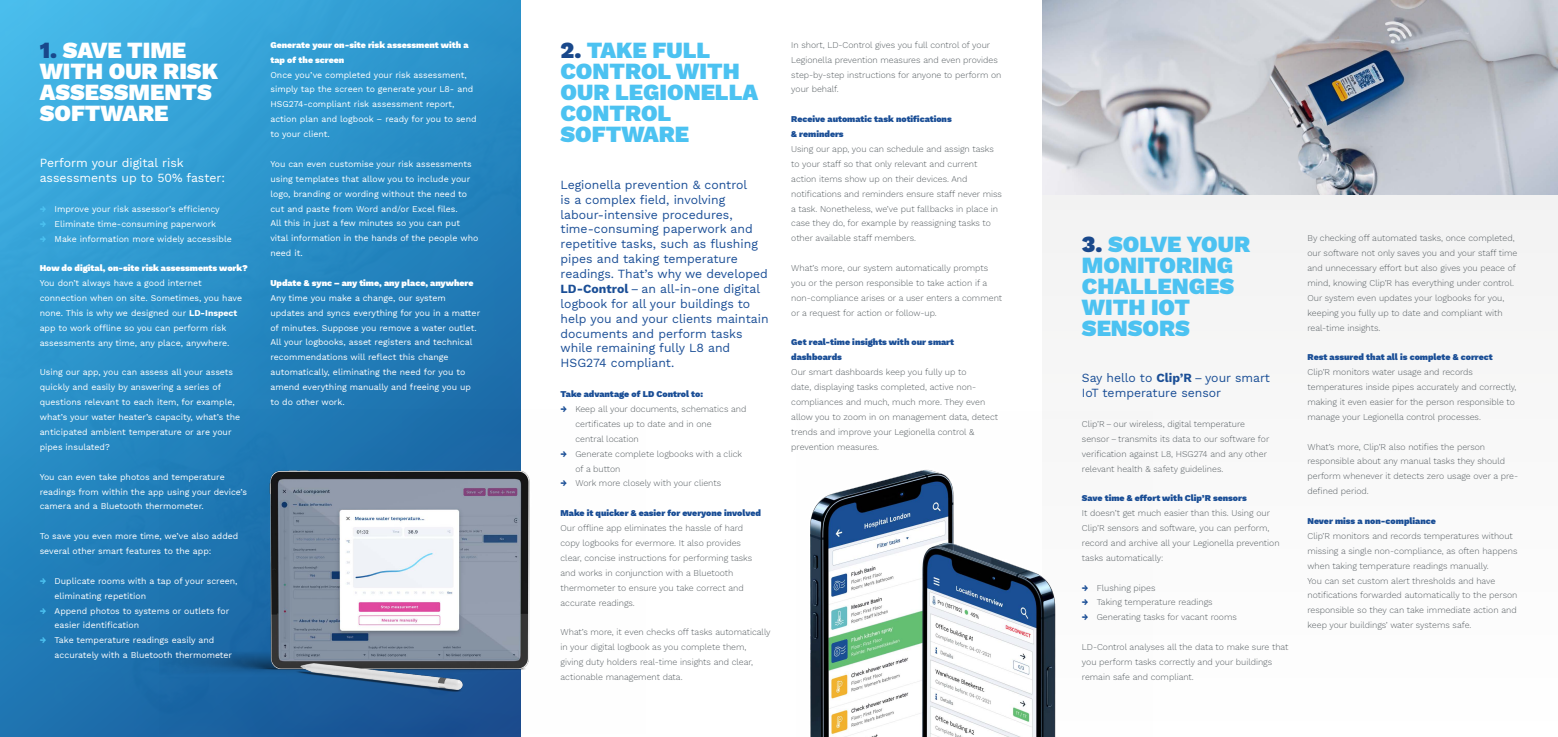
<style>
.page{position:relative;width:1558px;height:737px;background:#fff}
.page>*{position:absolute;margin:0;border:0;box-sizing:border-box;transform-origin:0 0}
.t1{font:900 22.75px/21px "Work Sans";color:#4cc2f1}
.t2{font:900 22.75px/21px "Work Sans";color:#fff}
.t3{font:12.25px/14.9px "Work Sans";color:#1a4e96}
.t4{font:12.25px/14.9px "Work Sans";color:#fff}
.t5{font:300 8.75px/14.9px "Work Sans";color:#575e62}
.t6{font:8.75px/14.9px "Work Sans";color:#fff}
.t7{font:900 8.75px/14.9px "Work Sans";color:#1a4e96}
.t8{font:900 8.75px/14.9px "Work Sans";color:#fff}
.s1{color:#19488b}
.s2{font-weight:700;color:#4cc2f1}
.s3{font-weight:700}
.s4{font-weight:700;color:#1a4e96}
</style>
<div class="page">
<img style="left:0;top:0;width:521px;height:737px">
<div style="left:1042px;top:194px;width:516px;height:543px;background:#f8f8f8"></div>
<img style="left:1042px;top:0;width:516px;height:194px">
<img style="left:810px;top:469px;width:246px;height:268px">
<img style="left:160px;top:409px;width:370px;height:324px">
<h1 class="t2" style="left:40px;top:39px;width:180px"><span class="s1">1.</span> SAVE TIME<br>WITH OUR RISK<br>ASSESSMENTS<br>SOFTWARE</h1>
<h2 class="t4" style="left:40px;top:155px;width:187px">Perform your digital risk assessments up to 50% faster:</h2>
<p class="t6" style="left:40px;top:201px;width:182px"><span class="s2">→</span> Improve your risk assessor’s efficiency</p>
<p class="t6" style="left:40px;top:216px;width:178px"><span class="s2">→</span> Eliminate time-consuming paperwork</p>
<p class="t6" style="left:40px;top:231px;width:194px"><span class="s2">→</span> Make information more widely accessible</p>
<p class="t8" style="left:40px;top:260px;width:210px">How do digital, on-site risk assessments work?</p>
<p class="t6" style="left:40px;top:275px;width:204px">You don’t always have a good internet connection when on site. Sometimes, you have none. This is why we designed our <span class="s3">LD-Inspect </span>app to work offline so you can perform risk assessments any time, any place, anywhere.</p>
<p class="t6" style="left:40px;top:365px;width:202px">Using our app, you can assess all your assets quickly and easily by answering a series of questions relevant to each item, for example, what’s your water heater’s capacity, what’s the anticipated ambient temperature or are your pipes insulated?</p>
<p class="t6" style="left:40px;top:469px;width:209px">You can even take photos and temperature readings from within the app using your device’s camera and a Bluetooth thermometer.</p>
<p class="t6" style="left:40px;top:528px;width:200px">To save you even more time, we’ve also added several other smart features to the app:</p>
<p class="t6" style="left:55px;top:573px;width:184px;text-indent:-15px"><span class="s2">→</span> Duplicate rooms with a tap of your screen, eliminating repetition</p>
<p class="t6" style="left:55px;top:603px;width:176px;text-indent:-15px"><span class="s2">→</span> Append photos to systems or outlets for easier identification</p>
<p class="t6" style="left:55px;top:632px;width:179px;text-indent:-15px"><span class="s2">→</span> Take temperature readings easily and accurately with a Bluetooth thermometer</p>
<p class="t8" style="left:270px;top:37px;width:200px">Generate your on-site risk assessment with a tap of the screen</p>
<p class="t6" style="left:270px;top:67px;width:208px">Once you’ve completed your risk assessment, simply tap the screen to generate your L8- and HSG274-compliant risk assessment report, action plan and logbook – ready for you to send to your client.</p>
<p class="t6" style="left:270px;top:156px;width:209px">You can even customise your risk assessments using templates that allow you to include your logo, branding or wording without the need to cut and paste from Word and/or Excel files.<br>All this in just a few minutes so you can put vital information in the hands of the people who need it.</p>
<p class="t8" style="left:270px;top:275px;width:205px">Update &amp; sync – any time, any place, anywhere</p>
<p class="t6" style="left:270px;top:290px;width:211px">Any time you make a change, our system updates and syncs everything for you in a matter of minutes. Suppose you remove a water outlet.<br>All your logbooks, asset registers and technical recommendations will reflect this change automatically, eliminating the need for you to amend everything manually and freeing you up to do other work.</p>
<h1 class="t1" style="left:560px;top:39px;width:199px"><span class="s1">2.</span> TAKE FULL<br>CONTROL WITH<br>OUR LEGIONELLA<br>CONTROL<br>SOFTWARE</h1>
<p class="t3" style="left:560px;top:177px;width:210px">Legionella prevention &amp; control<br>is a complex field, involving labour-intensive procedures, time-consuming paperwork and repetitive tasks, such as flushing pipes and taking temperature readings. That’s why we developed<br><span class="s3">LD-Control</span> – an all-in-one digital logbook for all your buildings to help you and your clients maintain documents and perform tasks while remaining fully L8 and<br>HSG274 compliant.</p>
<p class="t7" style="left:560px;top:386px;width:144px">Take advantage of LD Control to:</p>
<p class="t5" style="left:575px;top:401px;width:172px;text-indent:-15px"><span class="s4">→</span> Keep all your documents, schematics and certificates up to date and in one<br>central location</p>
<p class="t5" style="left:575px;top:446px;width:168px;text-indent:-15px"><span class="s4">→</span> Generate complete logbooks with a click of a button</p>
<p class="t5" style="left:560px;top:475px;width:162px"><span class="s4">→</span> Work more closely with your clients</p>
<p class="t7" style="left:560px;top:505px;width:202px">Make it quicker &amp; easier for everyone involved</p>
<p class="t5" style="left:560px;top:520px;width:193px">Our offline app eliminates the hassle of hard copy logbooks for evermore. It also provides clear, concise instructions for performing tasks and works in conjunction with a Bluetooth thermometer to ensure you take correct and accurate readings.</p>
<p class="t5" style="left:560px;top:624px;width:211px">What’s more, it even checks off tasks automatically in your digital logbook as you complete them, giving duty holders real-time insights and clear, actionable management data.</p>
<p class="t5" style="left:791px;top:37px;width:212px">In short, LD-Control gives you full control of your Legionella prevention measures and even provides step-by-step instructions for anyone to perform on your behalf.</p>
<p class="t7" style="left:791px;top:111px;width:162px">Receive automatic task notifications &amp; reminders</p>
<p class="t5" style="left:791px;top:141px;width:212px">Using our app, you can schedule and assign tasks to your staff so that only relevant and current action items show up on their devices. And notifications and reminders ensure staff never miss a task. Nonetheless, we’ve put fallbacks in place in case they do, for example by reassigning tasks to other available staff members.</p>
<p class="t5" style="left:791px;top:260px;width:212px">What’s more, our system automatically prompts you or the person responsible to take action if a non-compliance arises or a user enters a comment or a request for action or follow-up.</p>
<p class="t7" style="left:791px;top:335px;width:164px">Get real-time insights with our smart dashboards</p>
<p class="t5" style="left:791px;top:364px;width:208px">Our smart dashboards keep you fully up to<br>date, displaying tasks completed, active non&shy;compliances and much, much more. They even allow you to zoom in on management data, detect trends and improve your Legionella control &amp; prevention measures.</p>
<h1 class="t1" style="left:1082px;top:232px;width:170px"><span class="s1">3.</span> SOLVE YOUR<br>MONITORING<br>CHALLENGES<br>WITH IOT<br>SENSORS</h1>
<h2 class="t3" style="left:1082px;top:370px;width:189px">Say hello to <span class="s3">Clip’R</span> – your smart<br>IoT temperature sensor</h2>
<p class="t5" style="left:1082px;top:416px;width:189px">Clip’R – our wireless, digital temperature sensor – transmits its data to our software for verification against L8, HSG274 and any other relevant health &amp; safety guidelines.</p>
<p class="t7" style="left:1082px;top:490px;width:166px">Save time &amp; effort with Clip’R sensors</p>
<p class="t5" style="left:1082px;top:505px;width:199px">It doesn’t get much easier than this. Using our Clip’R sensors and software, you can perform, record and archive all your Legionella prevention tasks automatically:</p>
<p class="t5" style="left:1082px;top:580px;width:75px"><span class="s4">→</span> Flushing pipes</p>
<p class="t5" style="left:1082px;top:594px;width:132px"><span class="s4">→</span> Taking temperature readings</p>
<p class="t5" style="left:1082px;top:609px;width:156px"><span class="s4">→</span> Generating tasks for vacant rooms</p>
<p class="t5" style="left:1082px;top:639px;width:208px">LD-Control analyses all the data to make sure that you perform tasks correctly and your buildings remain safe and compliant.</p>
<p class="t5" style="left:1307px;top:230px;width:211px">By checking off automated tasks, once completed, our software not only saves you and your staff time and unnecessary effort but also gives you peace of mind, knowing Clip’R has everything under control.<br>Our system even updates your logbooks for you, keeping you fully up to date and compliant with real-time insights.</p>
<p class="t7" style="left:1307px;top:349px;width:187px">Rest assured that all is complete &amp; correct</p>
<p class="t5" style="left:1307px;top:364px;width:211px">Clip’R monitors water usage and records temperatures inside pipes accurately and correctly, making it even easier for the person responsible to manage your Legionella control processes.</p>
<p class="t5" style="left:1307px;top:439px;width:212px">What’s more, Clip’R also notifies the person responsible about any manual tasks they should perform whenever it detects zero usage over a pre&shy;defined period.</p>
<p class="t7" style="left:1307px;top:513px;width:130px">Never miss a non-compliance</p>
<p class="t5" style="left:1307px;top:528px;width:211px">Clip’R monitors and records temperatures without missing a single non-compliance, as often happens when taking temperature readings manually.<br>You can set custom alert thresholds and have notifications forwarded automatically to the person responsible so they can take immediate action and keep your buildings’ water systems safe.</p>
</div>
